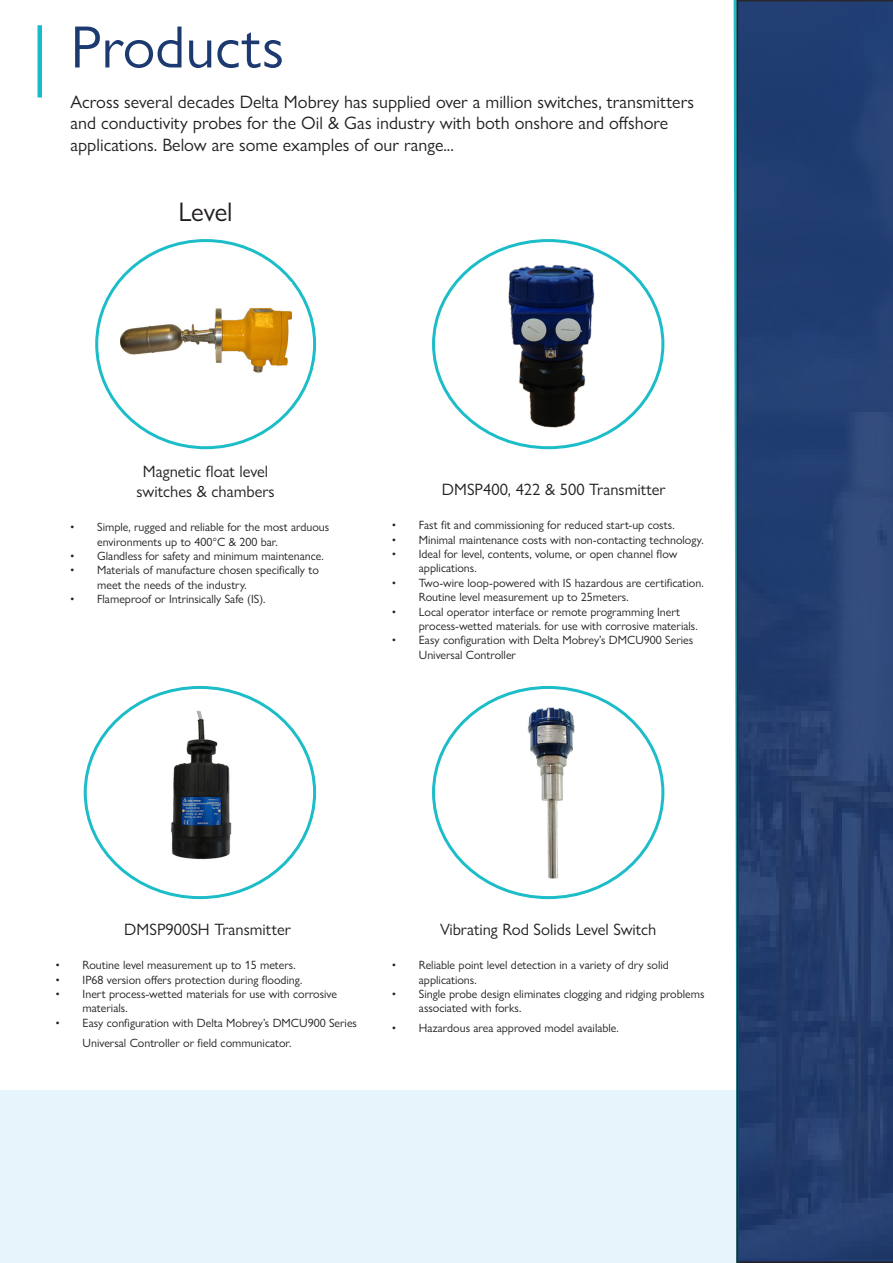
<style>
.page{position:relative;width:893px;height:1263px;background:#fff}
.page>*{position:absolute;margin:0;border:0;box-sizing:border-box;transform-origin:0 0}
.t1{font:60px "Gill Sans Nova";color:#1d3a70}
.t2{font:27px "Gill Sans Nova";letter-spacing:-.01em;color:#231f20}
.t3{font:18px/21.6px "Gill Sans Nova";color:#231f20}
.t4{font:16.5px "Gill Sans Nova";color:#231f20}
.t5{font:12px/14.4px "Gill Sans Nova";color:#231f20}
</style>
<div class="page">
<div style="left:0;top:1090px;width:893px;height:173px;background:#e6f4fb"></div>
<hr style="left:38px;top:25px;width:4px;height:73px;background:#15bcc9">
<img style="left:122px;top:704px;width:155px;height:164px">
<svg style="left:733px;top:0;width:4px;height:1263px"></svg>
<img style="left:434px;top:241px;width:229px;height:207px">
<img style="left:446px;top:687px;width:210px;height:210px">
<img style="left:120px;top:307px;width:171px;height:66px">
<svg style="left:737px;top:0;width:156px;height:1263px"></svg>
<p class="t1" style="left:70px;top:10px;width:215px">Products</p>
<p class="t3" style="left:70px;top:91px;width:625px">Across several decades Delta Mobrey has supplied over a million switches, transmitters and conductivity probes for the Oil &amp; Gas industry with both onshore and offshore applications. Below are some examples of our range...</p>
<p class="t2" style="left:179px;top:196px;width:56px">Level</p>
<p class="t4" style="left:143px;top:461px;width:127px">Magnetic float level</p>
<p class="t4" style="left:137px;top:481px;width:140px">switches &amp; chambers</p>
<p class="t5" style="left:97px;top:520px;width:234px;text-indent:-27px">• Simple, rugged and reliable for the most arduous environments up to 400°C &amp; 200 bar.</p>
<p class="t5" style="left:70px;top:548px;width:255px">• Glandless for safety and minimum maintenance.</p>
<p class="t5" style="left:97px;top:563px;width:223px;text-indent:-27px">• Materials of manufacture chosen specifically to meet the needs of the industry.</p>
<p class="t5" style="left:70px;top:592px;width:197px">• Flameproof or Intrinsically Safe (IS).</p>
<p class="t4" style="left:442px;top:479px;width:225px">DMSP400, 422 &amp; 500 Transmitter</p>
<p class="t5" style="left:392px;top:518px;width:284px">• Fast fit and commissioning for reduced start-up costs.</p>
<p class="t5" style="left:392px;top:532px;width:313px">• Minimal maintenance costs with non-contacting technology.</p>
<p class="t5" style="left:419px;top:546px;width:260px;text-indent:-27px">• Ideal for level, contents, volume, or open channel flow applications.</p>
<p class="t5" style="left:419px;top:575px;width:286px;text-indent:-27px">• Two-wire loop-powered with IS hazardous are certification.<br>Routine level measurement up to 25meters.</p>
<p class="t5" style="left:419px;top:604px;width:280px;text-indent:-27px">• Local operator interface or remote programming Inert process-wetted materials. for use with corrosive materials.</p>
<p class="t5" style="left:419px;top:633px;width:276px;text-indent:-27px">• Easy configuration with Delta Mobrey’s DMCU900 Series<br>Universal Controller</p>
<p class="t4" style="left:124px;top:919px;width:168px">DMSP900SH Transmitter</p>
<p class="t5" style="left:56px;top:958px;width:242px">• Routine level measurement up to 15 meters.</p>
<p class="t5" style="left:56px;top:972px;width:248px">• IP68 version offers protection during flooding.</p>
<p class="t5" style="left:83px;top:986px;width:256px;text-indent:-27px">• Inert process-wetted materials for use with corrosive materials.</p>
<p class="t5" style="left:83px;top:1013px;width:276px;line-height:19.8px;text-indent:-27px">• Easy configuration with Delta Mobrey’s DMCU900 Series<br>Universal Controller or field communicator.</p>
<p class="t4" style="left:440px;top:919px;width:218px">Vibrating Rod Solids Level Switch</p>
<p class="t5" style="left:419px;top:958px;width:251px;text-indent:-27px">• Reliable point level detection in a variety of dry solid applications.</p>
<p class="t5" style="left:419px;top:986px;width:287px;text-indent:-27px">• Single probe design eliminates clogging and ridging problems associated with forks.</p>
<p class="t5" style="left:392px;top:1021px;width:228px">• Hazardous area approved model available.</p>
</div>
